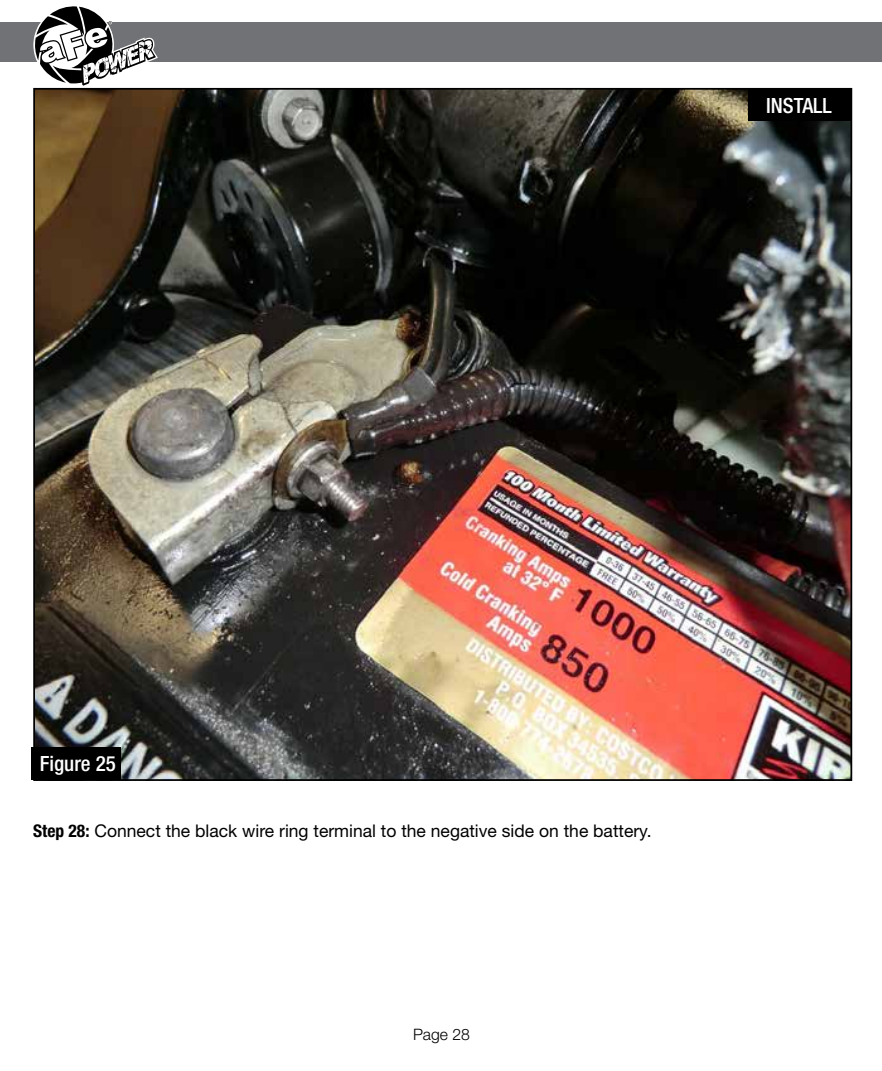
<style>
.page{position:relative;width:882px;height:1071px;background:#fff}
.page>*{position:absolute;margin:0;border:0;box-sizing:border-box;transform-origin:0 0}
.t1{font:500 condensed 21px "Helvetica Neue";color:#fff}
.t2{font:17.5px "Helvetica Neue";color:#000}
.t3{font:300 15.75px "Helvetica Neue";color:#000}
.s1{font-weight:700;font-stretch:condensed}
</style>
<div class="page">
<div style="left:0;top:23px;width:882px;height:39px;background:#717275"></div>
<svg style="left:34px;top:6px;width:124px;height:82px"></svg>
<img style="left:36px;top:91px;width:813px;height:687px">
<div style="left:32px;top:747px;width:89px;height:33px;background:#000"></div>
<div style="left:748px;top:88px;width:102px;height:33px;background:#000"></div>
<p class="t1" style="left:766px;top:93px;width:67px">INSTALL</p>
<p class="t1" style="left:40px;top:751px;width:77px">Figure 25</p>
<p class="t2" style="left:33px;top:820px;width:620px"><span class="s1">Step 28:</span> Connect the black wire ring terminal to the negative side on the battery.</p>
<p class="t3" style="left:413px;top:1024px;width:58px">Page 28</p>
</div>
